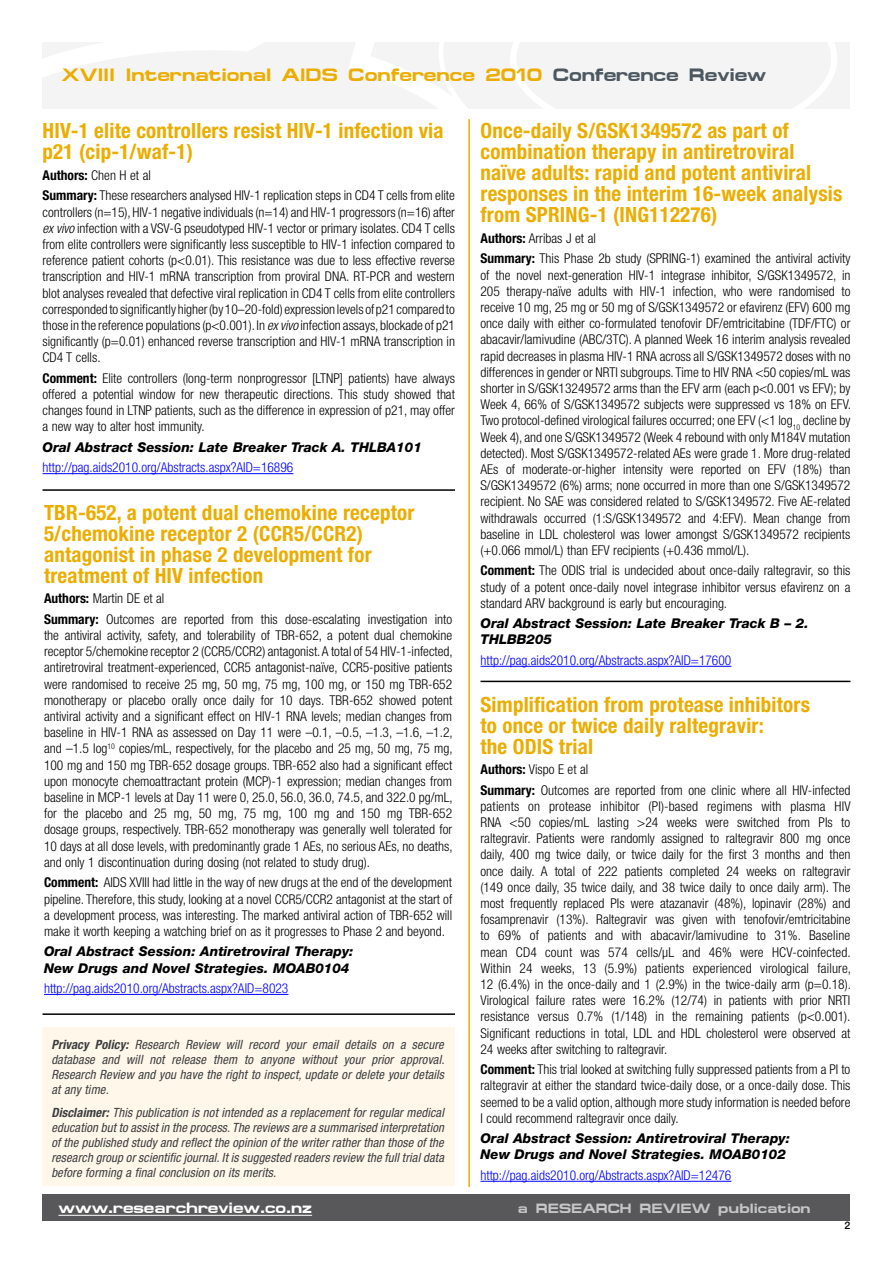
<style>
.page{position:relative;width:893px;height:1263px;background:#fff}
.page>*{position:absolute;margin:0;border:0;box-sizing:border-box;transform-origin:0 0}
.t1{font:700 condensed 21px/21px "Helvetica Neue LT Pro";letter-spacing:.01em;color:#ebad00}
.t2{font:700 18px "Micro Extended";color:#ebad00}
.t3{font:700 15px "Micro Extended";color:#fff}
.t4{font:300 condensed 13.5px/16.2px "Helvetica Neue LT Pro";color:#000;text-align:justify}
.t5{font:italic 800 13.5px/16.2px "Helvetica Neue LT Pro";color:#000}
.t6{font:300 condensed 13.5px "Helvetica Neue LT Pro";color:#00f}
.t7{font:700 13.5px "Micro Extended";color:#c5c6c8}
.t8{font:italic condensed 12.75px/15px "Helvetica Neue LT Pro";letter-spacing:.01em;color:#3e3e40;text-align:justify}
.t9{font:500 10.5px "Helvetica Neue LT Pro";color:#000}
.s1{color:#4c575f}
.s2{font-weight:700}
.s3{font-style:italic}
</style>
<div class="page">
<svg style="left:43px;top:43px;width:807px;height:66px"></svg>
<hr style="left:468px;top:119px;width:2px;height:1068px;background:#ebad00">
<hr style="left:480px;top:681px;width:370px;height:1px;background:#000">
<hr style="left:43px;top:489px;width:412px;height:2px;background:#000">
<hr style="left:43px;top:1013px;width:412px;height:2px;background:#000">
<hr style="left:44px;top:994px;width:244px;height:1px;background:#00f">
<hr style="left:43px;top:473px;width:250px;height:1px;background:#00f">
<hr style="left:480px;top:666px;width:251px;height:1px;background:#00f">
<hr style="left:480px;top:1181px;width:251px;height:1px;background:#00f">
<div style="left:43px;top:1194px;width:807px;height:26px;background:#58585a"></div>
<hr style="left:58px;top:1215px;width:254px;height:1px;background:#fff">
<div style="left:43px;top:1027px;width:412px;height:158px;background:#fef7ea"></div>
<h2 class="t2" style="left:62px;top:65px;width:706px">XVIII International AIDS Conference 2010 <span class="s1">Conference Review</span></h2>
<h1 class="t1" style="left:43px;top:120px;width:403px">HIV-1 elite controllers resist HIV-1 infection via p21 (cip-1/waf-1)</h1>
<p class="t4" style="left:43px;top:165px;width:414px;line-height:20.4px"><span class="s2">Authors:</span> Chen H et al<br><span class="s2">Summary:</span> These researchers analysed HIV-1 replication steps in CD4 T cells from elite</p>
<p class="t4" style="left:43px;top:204px;width:414px">controllers (n=15), HIV-1 negative individuals (n=14) and HIV-1 progressors (n=16) after <span class="s3">ex vivo</span> infection with a VSV-G pseudotyped HIV-1 vector or primary isolates. CD4 T cells from elite controllers were significantly less susceptible to HIV-1 infection compared to reference patient cohorts (p&lt;0.01). This resistance was due to less effective reverse transcription and HIV-1 mRNA transcription from proviral DNA. RT-PCR and western blot analyses revealed that defective viral replication in CD4 T cells from elite controllers corresponded to significantly higher (by 10–20-fold) expression levels of p21 compared to those in the reference populations (p&lt;0.001). In <span class="s3">ex vivo</span> infection assays, blockade of p21 significantly (p=0.01) enhanced reverse transcription and HIV-1 mRNA transcription in CD4 T cells.</p>
<p class="t4" style="left:43px;top:370px;width:414px"><span class="s2">Comment:</span> Elite controllers (long-term nonprogressor [LTNP] patients) have always offered a potential window for new therapeutic directions. This study showed that changes found in LTNP patients, such as the difference in expression of p21, may offer a new way to alter host immunity.</p>
<p class="t5" style="left:43px;top:439px;width:381px">Oral Abstract Session: Late Breaker Track A. THLBA101</p>
<p class="t6" style="left:43px;top:460px;width:252px">http://pag.aids2010.org/Abstracts.aspx?AID=16896</p>
<h1 class="t1" style="left:44px;top:502px;width:372px">TBR-652, a potent dual chemokine receptor 5/chemokine receptor 2 (CCR5/CCR2) antagonist in phase 2 development for treatment of HIV infection</h1>
<p class="t4" style="left:44px;top:588px;width:410px;line-height:20.4px"><span class="s2">Authors:</span> Martin DE et al<br><span class="s2">Summary:</span> Outcomes are reported from this dose-escalating investigation into</p>
<p class="t4" style="left:44px;top:627px;width:410px">the antiviral activity, safety, and tolerability of TBR-652, a potent dual chemokine receptor 5/chemokine receptor 2 (CCR5/CCR2) antagonist. A total of 54 HIV-1-infected, antiretroviral treatment-experienced, CCR5 antagonist-naïve, CCR5-positive patients were randomised to receive 25 mg, 50 mg, 75 mg, 100 mg, or 150 mg TBR-652 monotherapy or placebo orally once daily for 10 days. TBR-652 showed potent antiviral activity and a significant effect on HIV-1 RNA levels; median changes from baseline in HIV-1 RNA as assessed on Day 11 were –0.1, –0.5, –1.3, –1.6, –1.2, and –1.5 log<sup>10</sup> copies/mL, respectively, for the placebo and 25 mg, 50 mg, 75 mg, 100 mg and 150 mg TBR-652 dosage groups. TBR-652 also had a significant effect upon monocyte chemoattractant protein (MCP)-1 expression; median changes from baseline in MCP-1 levels at Day 11 were 0, 25.0, 56.0, 36.0, 74.5, and 322.0 pg/mL, for the placebo and 25 mg, 50 mg, 75 mg, 100 mg and 150 mg TBR-652 dosage groups, respectively. TBR‑652 monotherapy was generally well tolerated for 10 days at all dose levels, with predominantly grade 1 AEs, no serious AEs, no deaths, and only 1 discontinuation during dosing (not related to study drug).</p>
<p class="t4" style="left:44px;top:874px;width:410px"><span class="s2">Comment:</span> AIDS XVIII had little in the way of new drugs at the end of the development pipeline. Therefore, this study, looking at a novel CCR5/CCR2 antagonist at the start of a development process, was interesting. The marked antiviral action of TBR-652 will make it worth keeping a watching brief on as it progresses to Phase 2 and beyond.</p>
<p class="t5" style="left:44px;top:943px;width:311px">Oral Abstract Session: Antiretroviral Therapy:<br>New Drugs and Novel Strategies. MOAB0104</p>
<p class="t6" style="left:44px;top:980px;width:246px">http://pag.aids2010.org/Abstracts.aspx?AID=8023</p>
<p class="t8" style="left:51px;top:1037px;width:395px"><span class="s2">Privacy Policy:</span> Research Review will record your email details on a secure database and will not release them to anyone without your prior approval.<br>Research Review and you have the right to inspect, update or delete your details at any time.</p>
<p class="t8" style="left:51px;top:1105px;width:394px"><span class="s2">Disclaimer:</span> This publication is not intended as a replacement for regular medical education but to assist in the process. The reviews are a summarised interpretation of the published study and reflect the opinion of the writer rather than those of the research group or scientific journal. It is suggested readers review the full trial data before forming a final conclusion on its merits.</p>
<h1 class="t1" style="left:480px;top:120px;width:363px">Once-daily S/GSK1349572 as part of combination therapy in antiretroviral naïve adults: rapid and potent antiviral responses in the interim 16-week analysis from SPRING-1 (ING112276)</h1>
<p class="t4" style="left:480px;top:228px;width:371px;line-height:20.4px"><span class="s2">Authors:</span> Arribas J et al<br><span class="s2">Summary:</span> This Phase 2b study (SPRING-1) examined the antiviral activity</p>
<p class="t4" style="left:480px;top:267px;width:372px">of the novel next-generation HIV-1 integrase inhibitor, S/GSK1349572, in 205 therapy-naïve adults with HIV-1 infection, who were randomised to receive 10 mg, 25 mg or 50 mg of S/GSK1349572 or efavirenz (EFV) 600 mg once daily with either co-formulated tenofovir DF/emtricitabine (TDF/FTC) or abacavir/lamivudine (ABC/3TC). A planned Week 16 interim analysis revealed rapid decreases in plasma HIV-1 RNA across all S/GSK1349572 doses with no differences in gender or NRTI subgroups. Time to HIV RNA &lt;50 copies/mL was shorter in S/GSK13249572 arms than the EFV arm (each p&lt;0.001 vs EFV); by Week 4, 66% of S/GSK1349572 subjects were suppressed vs 18% on EFV.<br>Two protocol-defined virological failures occurred; one EFV (&lt;1 log<sub>10</sub> decline by Week 4), and one S/GSK1349572 (Week 4 rebound with only M184V mutation detected). Most S/GSK1349572-related AEs were grade 1. More drug-related AEs of moderate-or-higher intensity were reported on EFV (18%) than S/GSK1349572 (6%) arms; none occurred in more than one S/GSK1349572 recipient. No SAE was considered related to S/GSK1349572. Five AE-related withdrawals occurred (1:S/GSK1349572 and 4:EFV). Mean change from baseline in LDL cholesterol was lower amongst S/GSK1349572 recipients (+0.066 mmol/L) than EFV recipients (+0.436 mmol/L).</p>
<p class="t4" style="left:480px;top:562px;width:371px"><span class="s2">Comment:</span> The ODIS trial is undecided about once-daily raltegravir, so this study of a potent once-daily novel integrase inhibitor versus efavirenz on a standard ARV background is early but encouraging.</p>
<p class="t5" style="left:480px;top:615px;width:330px">Oral Abstract Session: Late Breaker Track B – 2.<br>THLBB205</p>
<p class="t6" style="left:480px;top:652px;width:252px">http://pag.aids2010.org/Abstracts.aspx?AID=17600</p>
<h1 class="t1" style="left:480px;top:693px;width:331px">Simplification from protease inhibitors to once or twice daily raltegravir:<br>the ODIS trial</h1>
<p class="t4" style="left:480px;top:759px;width:371px;line-height:20.4px"><span class="s2">Authors:</span> Vispo E et al<br><span class="s2">Summary:</span> Outcomes are reported from one clinic where all HIV-infected</p>
<p class="t4" style="left:480px;top:798px;width:372px">patients on protease inhibitor (PI)-based regimens with plasma HIV RNA &lt;50 copies/mL lasting &gt;24 weeks were switched from PIs to raltegravir. Patients were randomly assigned to raltegravir 800 mg once daily, 400 mg twice daily, or twice daily for the first 3 months and then once daily. A total of 222 patients completed 24 weeks on raltegravir (149 once daily, 35 twice daily, and 38 twice daily to once daily arm). The most frequently replaced PIs were atazanavir (48%), lopinavir (28%) and fosamprenavir (13%). Raltegravir was given with tenofovir/emtricitabine to 69% of patients and with abacavir/lamivudine to 31%. Baseline mean CD4 count was 574 cells/µL and 46% were HCV-coinfected.<br>Within 24 weeks, 13 (5.9%) patients experienced virological failure, 12 (6.4%) in the once-daily and 1 (2.9%) in the twice-daily arm (p=0.18).<br>Virological failure rates were 16.2% (12/74) in patients with prior NRTI resistance versus 0.7% (1/148) in the remaining patients (p&lt;0.001).<br>Significant reductions in total, LDL and HDL cholesterol were observed at 24 weeks after switching to raltegravir.</p>
<p class="t4" style="left:480px;top:1061px;width:371px"><span class="s2">Comment:</span> This trial looked at switching fully suppressed patients from a PI to raltegravir at either the standard twice-daily dose, or a once-daily dose. This seemed to be a valid option, although more study information is needed before I could recommend raltegravir once daily.</p>
<p class="t5" style="left:480px;top:1130px;width:311px">Oral Abstract Session: Antiretroviral Therapy:<br>New Drugs and Novel Strategies. MOAB0102</p>
<p class="t6" style="left:480px;top:1167px;width:252px">http://pag.aids2010.org/Abstracts.aspx?AID=12476</p>
<p class="t3" style="left:58px;top:1199px;width:255px">www.researchreview.co.nz</p>
<p class="t7" style="left:518px;top:1201px;width:294px">a RESEARCH REVIEW publication</p>
<p class="t9" style="left:845px;top:1219px;width:7px">2</p>
</div>
